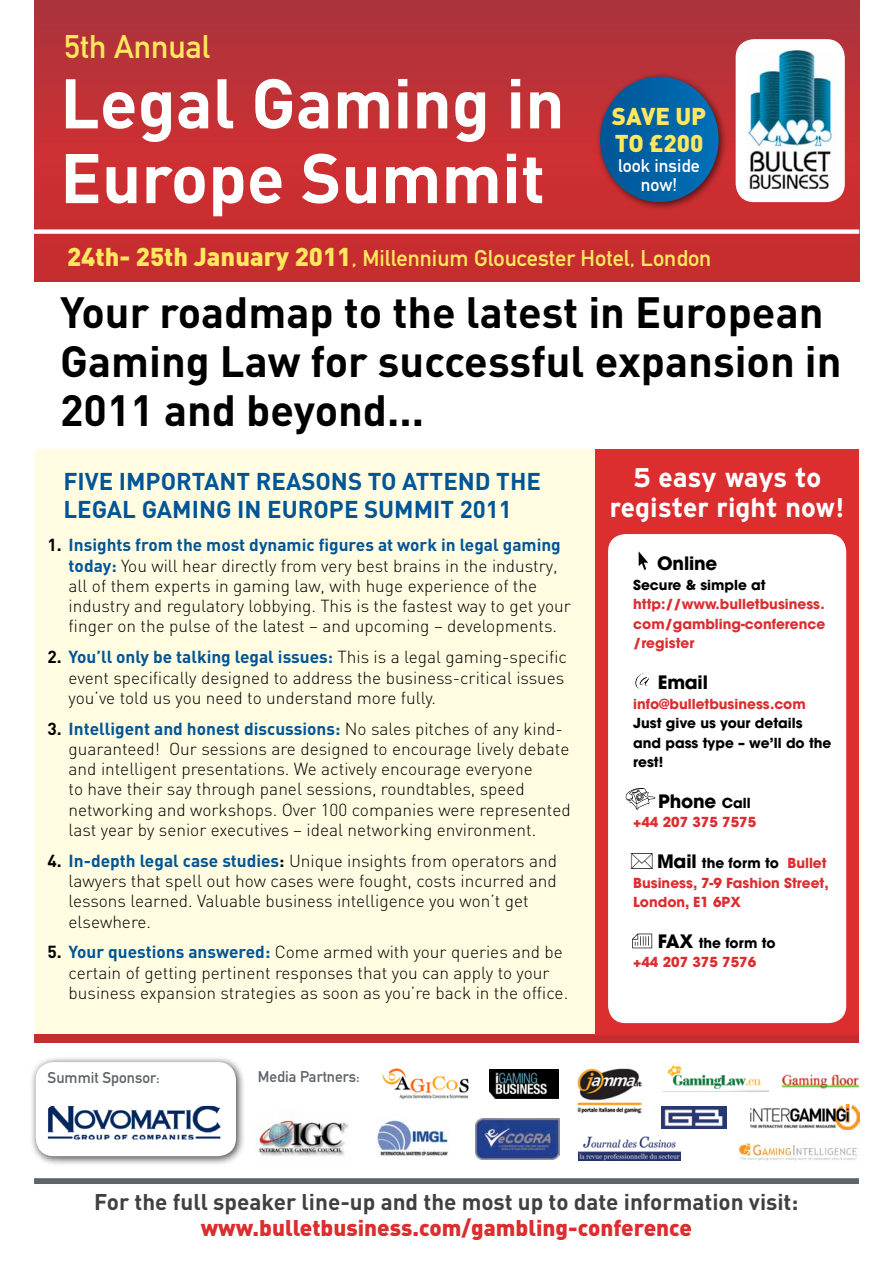
<style>
.page{position:relative;width:893px;height:1263px;background:#fff}
.page>*{position:absolute;margin:0;border:0;box-sizing:border-box;transform-origin:0 0}
.t1{font:700 69px/74.7px "DIN";color:#fff}
.t2{font:700 43.2px/49.1px "DIN";color:#000}
.t3{font:32.25px "DIN Mittelschrift";color:#ffe85e}
.t4{font:700 27px/30px "Interstate";letter-spacing:-.005em;color:#fff;text-align:center}
.t5{font:700 24px/28.5px "DIN";color:#005596}
.t6{font:900 24px/27px "DIN";color:#ffe85e}
.t7{font:700 22.5px "DIN";color:#404041}
.t8{font:22.5px "DIN Mittelschrift";color:#ffe85e}
.t9{font:900 22.5px "DIN";color:#dc2d2f}
.t10{font:700 18.3px "Avant Garde";letter-spacing:-.01em;color:#000}
.t11{font:18px/19.5px "DIN Mittelschrift Alternate";color:#fff;text-align:center}
.t12{font:300 17.25px/20.2px "DIN";color:#000}
.t13{font:15.3px "DIN Mittelschrift";color:#5f6469}
.t14{font:700 13.8px/19.5px "Avant Garde";color:#dc2d2f}
.t15{font:700 13.8px/19.5px "Avant Garde";color:#000}
.s1{font-family:"DIN";font-weight:900;font-size:25.5px}
.s2{font-size:23.1px}
.s3{font-weight:700}
.s4{font-weight:700;color:#005596}
.s5{font-size:13.8px}
.s6{font-size:18.3px;color:#000}
.s7{color:#000}
</style>
<div class="page">
<div style="left:36px;top:449px;width:823px;height:590px;background:#fffce1"></div>
<div style="left:34px;top:1034px;width:825px;height:9px;background:#c52c2e"></div>
<div style="left:34px;top:1178px;width:825px;height:6px;background:#5f6469"></div>
<div style="left:595px;top:449px;width:264px;height:585px;background:#dc2d2f"></div>
<div style="left:608px;top:534px;width:238px;height:489px;background:#fff;border-radius:17px"></div>
<div style="left:29px;top:1055px;width:217px;height:111px;background:#000;opacity:.75"></div>
<div style="left:36px;top:1062px;width:200px;height:94px;background:#fff;border-radius:18px"></div>
<img style="left:48px;top:1106px;width:172px;height:33px">
<img style="left:662px;top:1106px;width:64px;height:23px">
<img style="left:489px;top:1070px;width:70px;height:29px">
<img style="left:255px;top:1117px;width:94px;height:40px">
<img style="left:377px;top:1120px;width:71px;height:37px">
<img style="left:382px;top:1068px;width:87px;height:31px">
<div style="left:34px;top:0;width:825px;height:281px;background:linear-gradient(to bottom,#b2343c,#d12c2d)"></div>
<div style="left:736px;top:39px;width:109px;height:163px;background:#fff;border-radius:18px"></div>
<img style="left:747px;top:50px;width:90px;height:140px">
<div style="left:34px;top:229px;width:825px;height:5px;background:#fff"></div>
<div style="left:595px;top:72px;width:133px;height:139px;background:#000;opacity:.6"></div>
<svg style="left:600px;top:77px;width:119px;height:125px;background:#26568c"></svg>
<img style="left:475px;top:1118px;width:85px;height:42px">
<img style="left:667px;top:1065px;width:102px;height:26px">
<img style="left:578px;top:1068px;width:64px;height:46px">
<img style="left:739px;top:1143px;width:118px;height:21px">
<img style="left:783px;top:1074px;width:76px;height:14px">
<img style="left:750px;top:1104px;width:109px;height:25px">
<img style="left:578px;top:1136px;width:102px;height:24px">
<svg style="left:625px;top:551px;width:30px;height:398px"></svg>
<h3 class="t3" style="left:65px;top:28px;width:147px">5th Annual</h3>
<h1 class="t1" style="left:60px;top:63px;width:506px">Legal Gaming in<br>Europe Summit</h1>
<h3 class="t6" style="left:612px;top:102px;width:96px">save up to £200</h3>
<p class="t11" style="left:618px;top:156px;width:83px">look inside now!</p>
<h3 class="t8" style="left:67px;top:245px;width:646px"><span class="s1">24th- 25th January 2011</span><span class="s2">,</span> Millennium Gloucester Hotel, London</h3>
<h2 class="t2" style="left:60px;top:286px;width:783px">Your roadmap to the latest in European<br>Gaming Law for successful expansion in<br>2011 and beyond...</h2>
<h3 class="t5" style="left:63px;top:466px;width:50px">Fiveimportantreasonstoattendthe<br>Legal</h3>
<h3 class="t5" style="left:142px;top:494px;width:28px">Gamingin</h3>
<h3 class="t5" style="left:267px;top:494px;width:29px">Europe</h3>
<h3 class="t5" style="left:364px;top:494px;width:28px">Summit</h3>
<h3 class="t5" style="left:460px;top:494px;width:54px">2011</h3>
<p class="t12" style="left:69px;top:535px;width:504px;text-indent:-21px"><span class="s3">1.</span> <span class="s4">Insights from the most dynamic figures at work in legal gaming today:</span> You will hear directly from very best brains in the industry, all of them experts in gaming law, with huge experience of the industry and regulatory lobbying. This is the fastest way to get your finger on the pulse of the latest – and upcoming – developments.</p>
<p class="t12" style="left:69px;top:647px;width:500px;text-indent:-21px"><span class="s3">2.</span> <span class="s4">You’ll only be talking legal issues:</span> This is a legal gaming-specific event specifically designed to address the business-critical issues you’ve told us you need to understand more fully.</p>
<p class="t12" style="left:69px;top:718px;width:504px;text-indent:-21px"><span class="s3">3.</span> <span class="s4">Intelligent and honest discussions:</span> No sales pitches of any kind&shy;guaranteed! Our sessions are designed to encourage lively debate and intelligent presentations. We actively encourage everyone<br>to have their say through panel sessions, roundtables, speed networking and workshops. Over 100 companies were represented last year by senior executives – ideal networking environment.</p>
<p class="t12" style="left:69px;top:850px;width:490px;text-indent:-21px"><span class="s3">4.</span> <span class="s4">In-depth legal case studies</span><span class="s3">:</span> Unique insights from operators and lawyers that spell out how cases were fought, costs incurred and lessons learned. Valuable business intelligence you won’t get elsewhere.</p>
<p class="t12" style="left:69px;top:942px;width:501px;text-indent:-21px"><span class="s3">5.</span> <span class="s4">Your questions answered:</span> Come armed with your queries and be certain of getting pertinent responses that you can apply to your business expansion strategies as soon as you’re back in the office.</p>
<p class="t13" style="left:48px;top:1069px;width:114px">Summit Sponsor:</p>
<p class="t13" style="left:258px;top:1068px;width:104px">Media Partners:</p>
<h3 class="t4" style="left:610px;top:462px;width:236px">5 easy ways to register right now!</h3>
<p class="t10" style="left:657px;top:552px;width:62px">Online</p>
<p class="t15" style="left:633px;top:575px;width:134px">Secure &amp; simple at</p>
<p class="t14" style="left:633px;top:594px;width:194px;text-align:justify">http://www.bulletbusiness. com/gambling-conference /register</p>
<p class="t10" style="left:658px;top:670px;width:52px">Email</p>
<p class="t14" style="left:633px;top:694px;width:174px">info@bulletbusiness.com</p>
<p class="t15" style="left:633px;top:713px;width:200px">Just give us your details and pass type – we’ll do the rest!</p>
<p class="t10" style="left:658px;top:789px;width:94px">Phone <span class="s5">Call</span></p>
<p class="t14" style="left:633px;top:812px;width:125px">+44 207 375 7575</p>
<p class="t14" style="left:633px;top:853px;width:197px;text-indent:24px"><span class="s6">Mail</span> <span class="s7">the form to</span> Bullet<br>Business, 7-9 Fashion Street,<br>London, E1 6PX</p>
<p class="t14" style="left:633px;top:933px;width:144px;text-indent:25px"><span class="s6">FAX</span> <span class="s7">the form to </span>+44 207 375 7576</p>
<h3 class="t7" style="left:94px;top:1187px;width:706px">For the full speaker line-up and the most up to date information visit:</h3>
<h3 class="t9" style="left:201px;top:1213px;width:493px">www.bulletbusiness.com/gambling-conference</h3>
</div>
